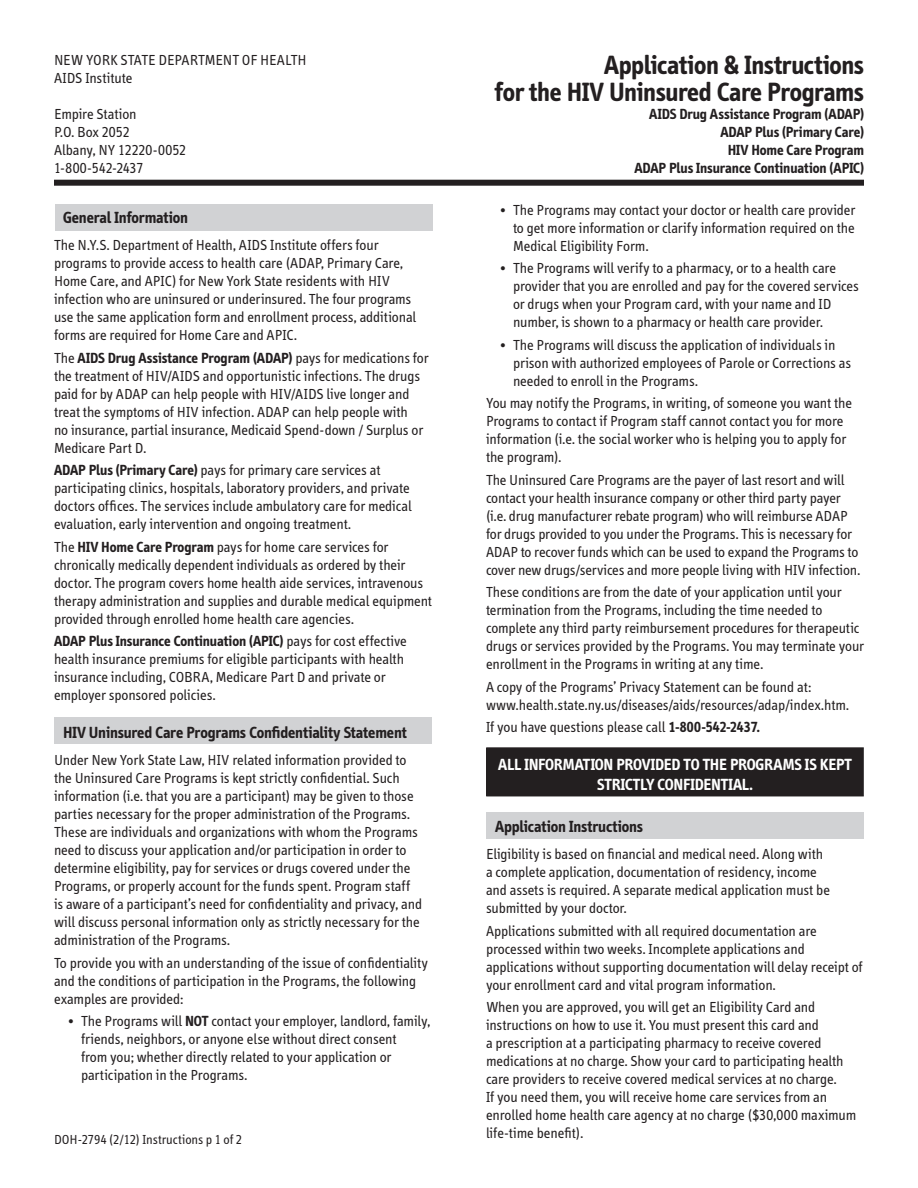
<style>
.page{position:relative;width:918px;height:1188px;background:#fff}
.page>*{position:absolute;margin:0;border:0;box-sizing:border-box;transform-origin:0 0}
.t1{font:700 27px/27px "Info";letter-spacing:-.005em;color:#231f20;text-align:right}
.t2{font:700 16.5px "Info";color:#231f20}
.t3{font:700 16.5px/19.8px "Info";letter-spacing:-.005em;color:#fff;text-align:center}
.t4{font:15px/18px "Info";color:#231f20}
.t5{font:700 15px/18px "Info";color:#231f20;text-align:right}
.t6{font:13.5px "Info";letter-spacing:.005em;color:#231f20}
.s1{font-weight:700}
</style>
<div class="page">
<div style="left:55px;top:204px;width:378px;height:27px;background:#d1d2d4"></div>
<div style="left:54px;top:717px;width:378px;height:27px;background:#d1d2d4"></div>
<div style="left:486px;top:812px;width:378px;height:27px;background:#d1d2d4"></div>
<div style="left:54px;top:180px;width:810px;height:6px;background:#231f20"></div>
<div style="left:487px;top:748px;width:376px;height:48px;background:#231f20"></div>
<div style="left:486px;top:747px;width:378px;height:49px;border:1px solid #231f20"></div>
<p class="t4" style="left:54px;top:51px;width:254px">NEW YORK STATE DEPARTMENT OF HEALTH<br>AIDS Institute</p>
<p class="t4" style="left:54px;top:105px;width:84px">Empire Station</p>
<p class="t4" style="left:54px;top:123px;width:134px">P.O. Box 2052<br>Albany, NY 12220-0052<br>1-800-542-2437</p>
<h4 class="t2" style="left:63px;top:208px;width:127px">General Information</h4>
<p class="t4" style="left:54px;top:237px;width:364px">The N.Y.S. Department of Health, AIDS Institute offers four programs to provide access to health care (ADAP, Primary Care, Home Care, and APIC) for New York State residents with HIV infection who are uninsured or underinsured. The four programs use the same application form and enrollment process, additional forms are required for Home Care and APIC.</p>
<p class="t4" style="left:54px;top:349px;width:376px">The <span class="s1">AIDS Drug Assistance Program (ADAP)</span> pays for medications for the treatment of HIV/AIDS and opportunistic infections. The drugs paid for by ADAP can help people with HIV/AIDS live longer and treat the symptoms of HIV infection. ADAP can help people with<br>no insurance, partial insurance, Medicaid Spend-down / Surplus or Medicare Part D.</p>
<p class="t4" style="left:54px;top:462px;width:359px"><span class="s1">ADAP Plus (Primary Care)</span> pays for primary care services at participating clinics, hospitals, laboratory providers, and private doctors offices. The services include ambulatory care for medical evaluation, early intervention and ongoing treatment.</p>
<p class="t4" style="left:54px;top:538px;width:380px">The <span class="s1">HIV Home Care Program</span> pays for home care services for chronically medically dependent individuals as ordered by their doctor. The program covers home health aide services, intravenous therapy administration and supplies and durable medical equipment provided through enrolled home health care agencies.</p>
<p class="t4" style="left:54px;top:633px;width:354px"><span class="s1">ADAP Plus Insurance Continuation (APIC)</span> pays for cost effective health insurance premiums for eligible participants with health insurance including, COBRA, Medicare Part D and private or employer sponsored policies.</p>
<h4 class="t2" style="left:63px;top:723px;width:345px">HIV Uninsured Care Programs Confidentiality Statement</h4>
<p class="t4" style="left:54px;top:751px;width:370px">Under New York State Law, HIV related information provided to the Uninsured Care Programs is kept strictly confidential. Such information (i.e. that you are a participant) may be given to those parties necessary for the proper administration of the Programs.<br>These are individuals and organizations with whom the Programs need to discuss your application and/or participation in order to determine eligibility, pay for services or drugs covered under the Programs, or properly account for the funds spent. Program staff is aware of a participant’s need for confidentiality and privacy, and will discuss personal information only as strictly necessary for the administration of the Programs.</p>
<p class="t4" style="left:54px;top:954px;width:375px">To provide you with an understanding of the issue of confidentiality and the conditions of participation in the Programs, the following examples are provided:</p>
<p class="t4" style="left:81px;top:1012px;width:351px;text-indent:-14px">• The Programs will <span class="s1">NOT</span> contact your employer, landlord, family, friends, neighbors, or anyone else without direct consent<br>from you; whether directly related to your application or participation in the Programs.</p>
<p class="t6" style="left:54px;top:1132px;width:190px">DOH-2794 (2/12) Instructions p 1 of 2</p>
<h2 class="t1" style="left:495px;top:52px;width:371px">Application &amp; Instructions<br>for the HIV Uninsured Care Programs</h2>
<p class="t5" style="left:634px;top:105px;width:231px">AIDS Drug Assistance Program (ADAP)<br>ADAP Plus (Primary Care)<br>HIV Home Care Program<br>ADAP Plus Insurance Continuation (APIC)</p>
<p class="t4" style="left:513px;top:201px;width:344px;text-align:justify;text-indent:-14px">• The Programs may contact your doctor or health care provider to get more information or clarify information required on the Medical Eligibility Form.</p>
<p class="t4" style="left:513px;top:259px;width:347px;text-indent:-14px">• The Programs will verify to a pharmacy, or to a health care provider that you are enrolled and pay for the covered services or drugs when your Program card, with your name and ID number, is shown to a pharmacy or health care provider.</p>
<p class="t4" style="left:513px;top:336px;width:340px;text-indent:-14px">• The Programs will discuss the application of individuals in prison with authorized employees of Parole or Corrections as needed to enroll in the Programs.</p>
<p class="t4" style="left:486px;top:394px;width:368px">You may notify the Programs, in writing, of someone you want the Programs to contact if Program staff cannot contact you for more information (i.e. the social worker who is helping you to apply for the program).</p>
<p class="t4" style="left:486px;top:471px;width:360px">The Uninsured Care Programs are the payer of last resort and will contact your health insurance company or other third party payer</p>
<p class="t4" style="left:486px;top:507px;width:376px">(i.e. drug manufacturer rebate program) who will reimburse ADAP for drugs provided to you under the Programs. This is necessary for ADAP to recover funds which can be used to expand the Programs to cover new drugs/services and more people living with HIV infection.</p>
<p class="t4" style="left:486px;top:583px;width:379px">These conditions are from the date of your application until your termination from the Programs, including the time needed to complete any third party reimbursement procedures for therapeutic drugs or services provided by the Programs. You may terminate your enrollment in the Programs in writing at any time.</p>
<p class="t4" style="left:486px;top:678px;width:364px">A copy of the Programs’ Privacy Statement can be found at: www.health.state.ny.us/diseases/aids/resources/adap/index.htm.</p>
<p class="t4" style="left:486px;top:718px;width:275px">If you have questions please call <span class="s1">1-800-542-2437.</span></p>
<p class="t3" style="left:498px;top:755px;width:355px">ALL INFORMATION PROVIDED TO THE PROGRAMS IS KEPT<br>STRICTLY CONFIDENTIAL.</p>
<h4 class="t2" style="left:495px;top:817px;width:150px">Application Instructions</h4>
<p class="t4" style="left:486px;top:845px;width:345px">Eligibility is based on financial and medical need. Along with a complete application, documentation of residency, income and assets is required. A separate medical application must be submitted by your doctor.</p>
<p class="t4" style="left:486px;top:922px;width:378px">Applications submitted with all required documentation are processed within two weeks. Incomplete applications and applications without supporting documentation will delay receipt of your enrollment card and vital program information.</p>
<p class="t4" style="left:486px;top:998px;width:372px">When you are approved, you will get an Eligibility Card and instructions on how to use it. You must present this card and<br>a prescription at a participating pharmacy to receive covered medications at no charge. Show your card to participating health care providers to receive covered medical services at no charge.<br>If you need them, you will receive home care services from an enrolled home health care agency at no charge ($30,000 maximum life-time benefit).</p>
</div>
